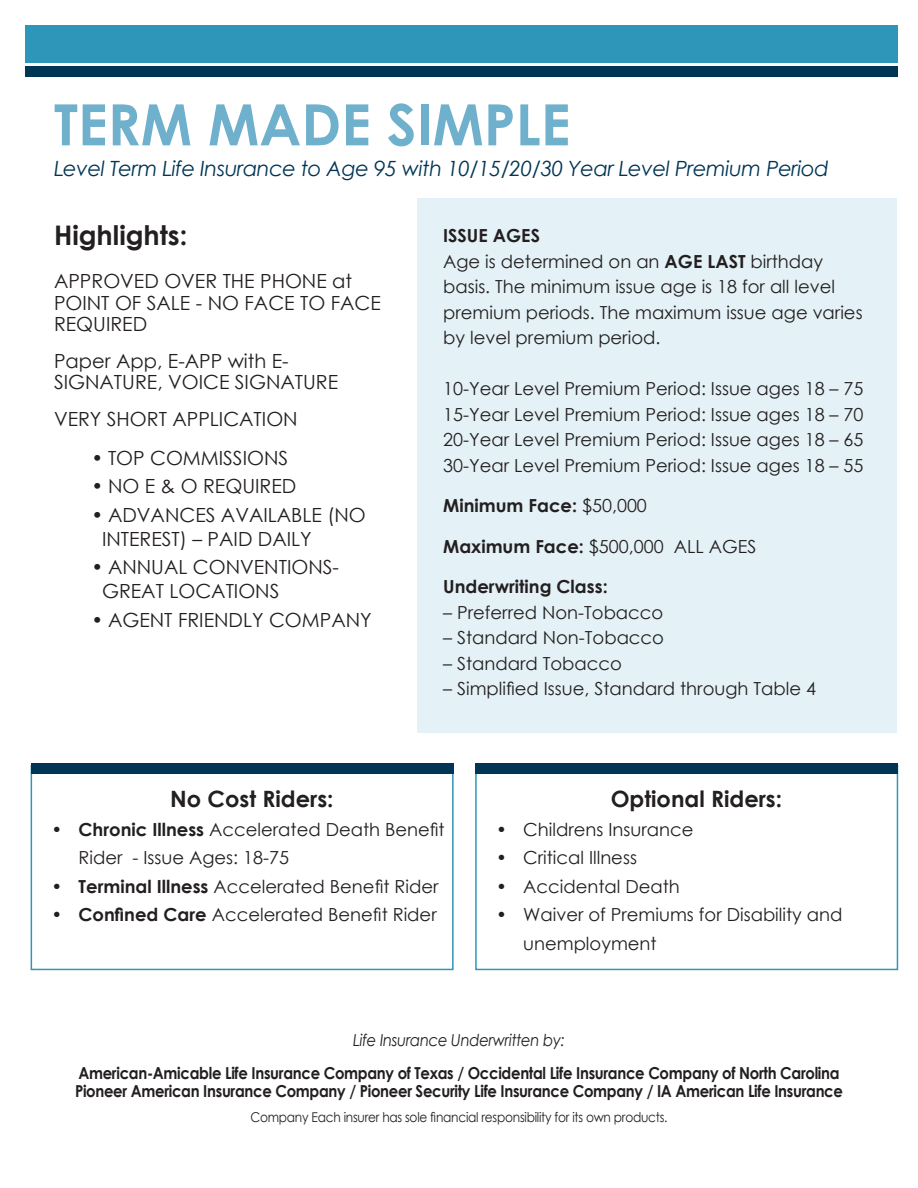
<style>
.page{position:relative;width:918px;height:1188px;background:#fff}
.page>*{position:absolute;margin:0;border:0;box-sizing:border-box;transform-origin:0 0}
.t1{font:700 57px "Century Gothic";color:#6fb0cc}
.t2{font:700 27px "Century Gothic";color:#231f20}
.t3{font:700 22.5px "Century Gothic";color:#231f20}
.t4{font:italic 21px "Century Gothic";letter-spacing:-.02em;color:#003555}
.t5{font:19.5px/21.5px "Century Gothic";color:#231f20}
.t6{font:18px/25.5px "Century Gothic";color:#231f20}
.t7{font:700 18px "Century Gothic";color:#231f20}
.t8{font:700 16.5px/18.1px "Century Gothic";letter-spacing:-.02em;color:#231f20;scale:.9 1}
.t9{font:italic 16.5px "Century Gothic";letter-spacing:-.02em;color:#231f20;scale:.9 1}
.t10{font:13.5px "Century Gothic";letter-spacing:-.02em;color:#231f20;scale:.9 1}
.s1{font-weight:700}
.s2{font-weight:400}
</style>
<div class="page">
<div style="left:25px;top:25px;width:872px;height:38px;background:#2e96b8"></div>
<div style="left:25px;top:66px;width:872px;height:11px;background:#003555"></div>
<div style="left:417px;top:198px;width:480px;height:535px;background:#e4f1f6"></div>
<div style="left:31px;top:765px;width:423px;height:205px;border:2px solid #2e96b8"></div>
<div style="left:475px;top:765px;width:423px;height:205px;border:2px solid #2e96b8"></div>
<div style="left:31px;top:763px;width:423px;height:10px;background:#003555"></div>
<div style="left:475px;top:763px;width:423px;height:10px;background:#003555"></div>
<p class="t1" style="left:54px;top:81px;width:518px">TERM MADE SIMPLE</p>
<p class="t4" style="left:54px;top:154px;width:776px">Level Term Life Insurance to Age 95 with 10/15/20/30 Year Level Premium Period</p>
<p class="t2" style="left:54px;top:215px;width:135px">Highlights:</p>
<p class="t5" style="left:54px;top:270px;width:328px">APPROVED OVER THE PHONE at<br>POINT OF SALE - NO FACE TO FACE<br>REQUIRED</p>
<p class="t5" style="left:54px;top:350px;width:286px">Paper App, E-APP with E-<br>SIGNATURE, VOICE SIGNATURE</p>
<p class="t5" style="left:54px;top:407px;width:245px">VERY SHORT APPLICATION</p>
<p class="t5" style="left:92px;top:446px;width:198px">• TOP COMMISSIONS</p>
<p class="t5" style="left:92px;top:475px;width:206px">• NO E &amp; O REQUIRED</p>
<p class="t5" style="left:102px;top:502px;width:265px;line-height:24px;text-indent:-10px">• ADVANCES AVAILABLE (NO<br>INTEREST) – PAID DAILY</p>
<p class="t5" style="left:102px;top:555px;width:238px;line-height:24px;text-indent:-10px">• ANNUAL CONVENTIONS-<br>GREAT LOCATIONS</p>
<p class="t5" style="left:92px;top:608px;width:282px">• AGENT FRIENDLY COMPANY</p>
<p class="t7" style="left:443px;top:222px;width:98px">ISSUE AGES</p>
<p class="t6" style="left:443px;top:248px;width:421px">Age is determined on an <span class="s1">AGE LAST</span> birthday basis. The minimum issue age is 18 for all level premium periods. The maximum issue age varies by level premium period.</p>
<p class="t6" style="left:443px;top:376px;width:422px">10-Year Level Premium Period: Issue ages 18 – 75</p>
<p class="t6" style="left:443px;top:401px;width:422px">15-Year Level Premium Period: Issue ages 18 – 70</p>
<p class="t6" style="left:443px;top:427px;width:422px">20-Year Level Premium Period: Issue ages 18 – 65</p>
<p class="t6" style="left:443px;top:452px;width:422px">30-Year Level Premium Period: Issue ages 18 – 55</p>
<p class="t7" style="left:443px;top:492px;width:205px">Minimum Face: <span class="s2">$50,000</span></p>
<p class="t6" style="left:443px;top:533px;width:315px"><span class="s1">Maximum Face:</span> $500,000 ALL AGES</p>
<p class="t7" style="left:443px;top:573px;width:166px">Underwriting Class:</p>
<p class="t6" style="left:443px;top:599px;width:222px">– Preferred Non-Tobacco</p>
<p class="t6" style="left:443px;top:625px;width:222px">– Standard Non-Tobacco</p>
<p class="t6" style="left:443px;top:650px;width:180px">– Standard Tobacco</p>
<p class="t6" style="left:443px;top:676px;width:374px">– Simplified Issue, Standard through Table 4</p>
<p class="t3" style="left:170px;top:782px;width:165px">No Cost Riders:</p>
<p class="t6" style="left:79px;top:815px;width:368px;line-height:28.5px;text-indent:-27px"><span class="s1">• Chronic Illness</span> Accelerated Death Benefit<br>Rider - Issue Ages: 18-75</p>
<p class="t6" style="left:52px;top:873px;width:388px"><span class="s1">• Terminal Illness</span> Accelerated Benefit Rider</p>
<p class="t6" style="left:52px;top:902px;width:387px"><span class="s1">• Confined Care</span> Accelerated Benefit Rider</p>
<p class="t3" style="left:611px;top:782px;width:173px">Optional Riders:</p>
<p class="t6" style="left:496px;top:816px;width:199px">• Childrens Insurance</p>
<p class="t6" style="left:496px;top:845px;width:142px">• Critical Illness</p>
<p class="t6" style="left:496px;top:873px;width:185px">• Accidental Death</p>
<p class="t6" style="left:523px;top:900px;width:321px;line-height:28.5px;text-indent:-27px">• Waiver of Premiums for Disability and unemployment</p>
<p class="t9" style="left:353px;top:1028px;width:237px">Life Insurance Underwritten by:</p>
<p class="t8" style="left:75px;top:1063px;width:855px">American-Amicable Life Insurance Company of Texas / Occidental Life Insurance Company of North Carolina<br>Pioneer American Insurance Company / Pioneer Security Life Insurance Company / IA American Life Insurance</p>
<p class="t10" style="left:250px;top:1108px;width:465px">Company Each insurer has sole financial responsibility for its own products.</p>
</div>
